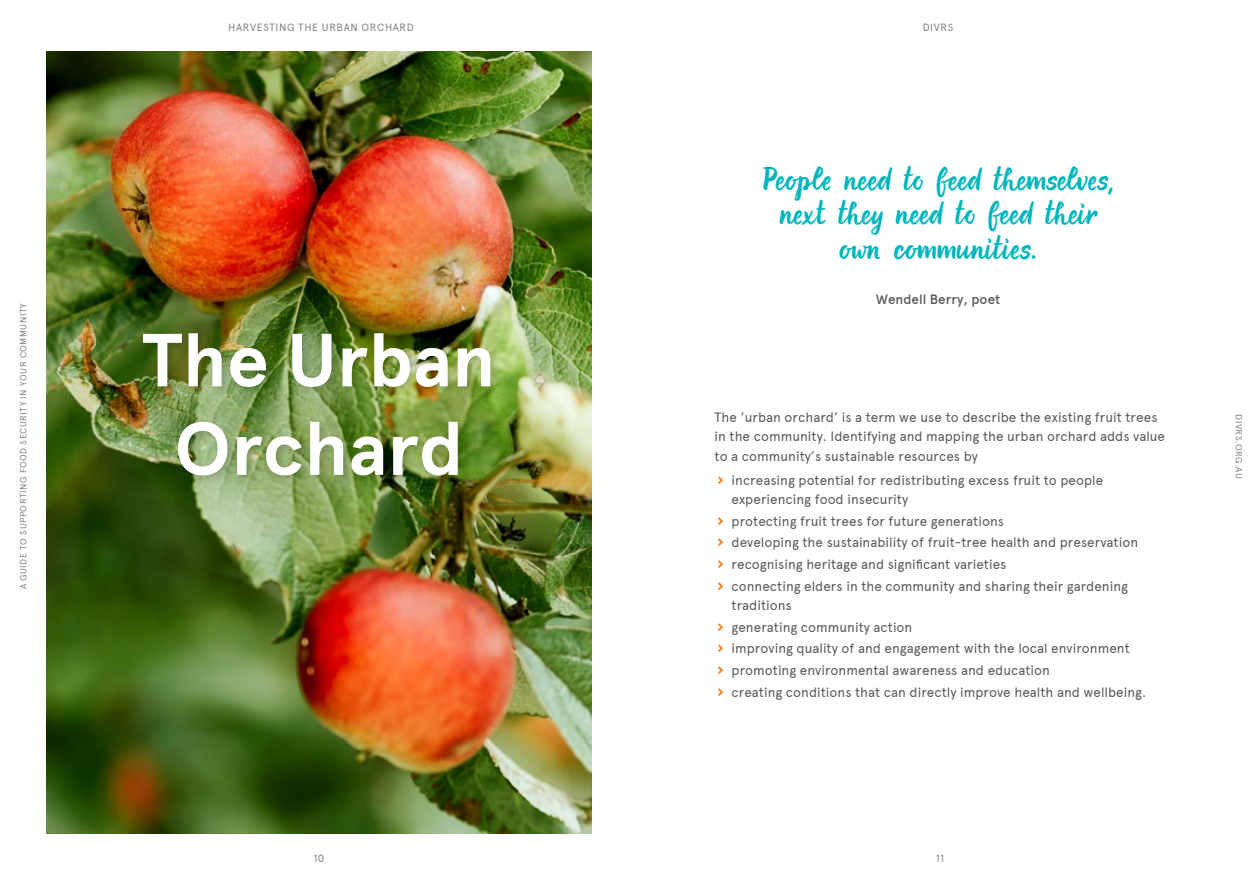
<style>
.page{position:relative;width:1259px;height:893px;background:#fff}
.page>*{position:absolute;margin:0;border:0;box-sizing:border-box;transform-origin:0 0}
.t1{font:700 75px/88.5px "Apercu";color:#fff;text-align:center}
.t2{font:italic 31.5px/34.5px "Evenfall";color:#00b6bd;text-align:center}
.t3{font:13.5px/21.6px "Apercu";color:#58595b}
.t4{font:500 13.5px "Apercu";color:#58595b}
.t5{font:10.5px "Apercu";letter-spacing:.055em;color:#808285}
.t6{font:9px "Apercu";letter-spacing:.055em;color:#808285}
.s1{font-family:"Arrrows";color:#fa801f}
</style>
<div class="page">
<img style="left:47px;top:51px;width:544px;height:782px">
<div style="left:138px;top:328px;width:363px;height:158px;background:#000;opacity:.2"></div>
<p class="t6" style="left:18px;top:589px;width:287px;rotate:-90deg">A GUIDE TO SUPPORTING FOOD SECURITY IN YOUR COMMUNITY</p>
<p class="t5" style="left:228px;top:21px;width:187px">HARVESTING THE URBAN ORCHARD</p>
<p class="t5" style="left:922px;top:21px;width:32px">DIVRS</p>
<h1 class="t1" style="left:142px;top:316px;width:355px">The Urban<br>Orchard</h1>
<h2 class="t2" style="left:762px;top:161px;width:354px">People need to feed themselves, next they need to feed their own communities.</h2>
<p class="t4" style="left:875px;top:291px;width:126px">Wendell Berry, poet</p>
<p class="t3" style="left:714px;top:407px;width:452px;line-height:19.5px">The ’urban orchard’ is a term we use to describe the existing fruit trees in the community. Identifying and mapping the urban orchard adds value to a community’s sustainable resources by</p>
<p class="t3" style="left:731px;top:470px;width:373px;line-height:19.5px;text-indent:-17px"><span class="s1">v</span> increasing potential for redistributing excess fruit to people experiencing food insecurity</p>
<p class="t3" style="left:714px;top:510px;width:425px"><span class="s1">v</span> protecting fruit trees for future generations<br><span class="s1">v</span> developing the sustainability of fruit-tree health and preservation <span class="s1">v</span> recognising heritage and significant varieties<br><span class="s1">v</span> connecting elders in the community and sharing their gardening</p>
<p class="t3" style="left:714px;top:594px;width:433px;text-indent:17px">traditions<br><span class="s1">v</span> generating community action<br><span class="s1">v</span> improving quality of and engagement with the local environment<br><span class="s1">v</span> promoting environmental awareness and education<br><span class="s1">v</span> creating conditions that can directly improve health and wellbeing.</p>
<p class="t5" style="left:313px;top:852px;width:12px">10</p>
<p class="t5" style="left:936px;top:852px;width:10px">11</p>
<p class="t6" style="left:1244px;top:414px;width:66px;rotate:90deg">DIVRS.ORG.AU</p>
</div>
